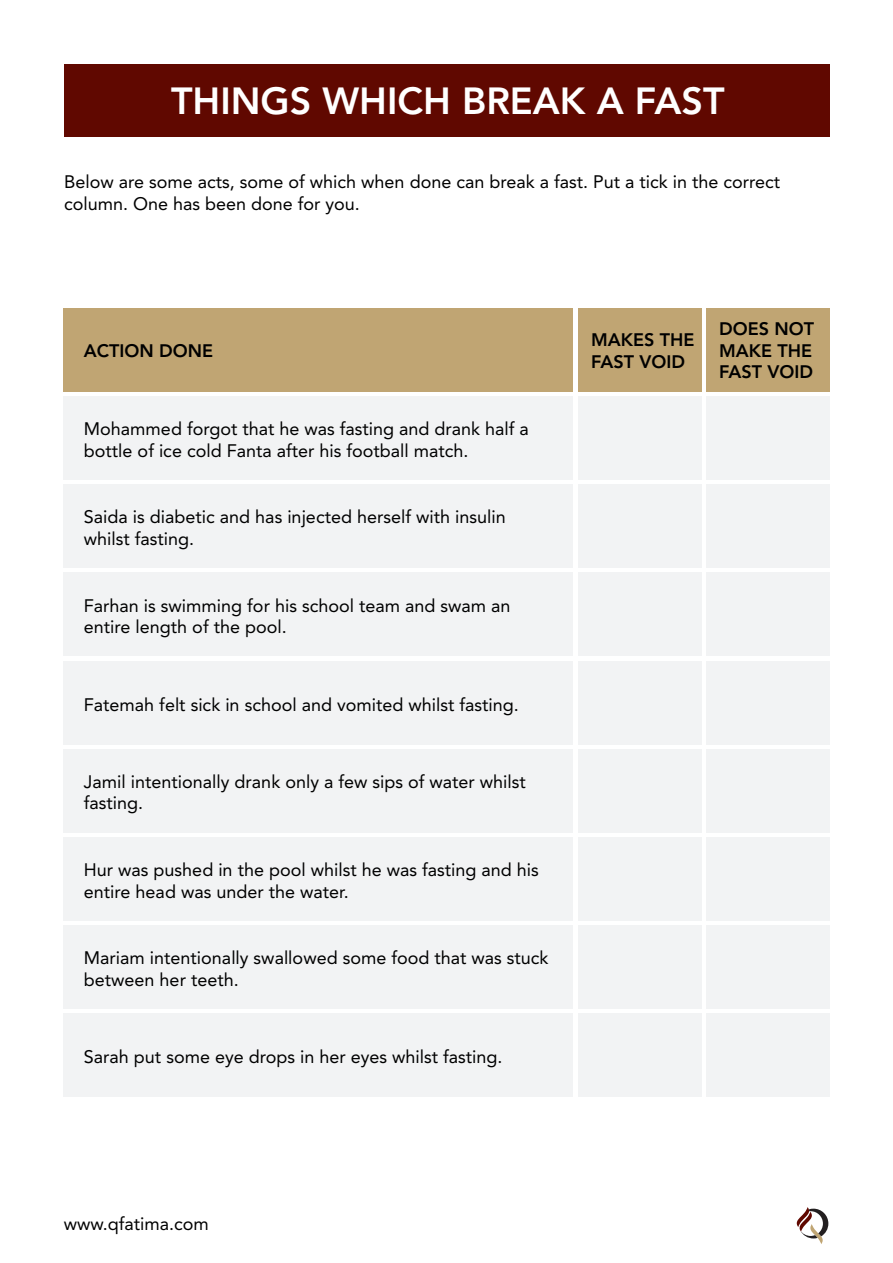
<style>
.page{position:relative;width:893px;height:1263px;background:#fff}
.page>*{position:absolute;margin:0;border:0;box-sizing:border-box;transform-origin:0 0}
.t1{font:800 37.5px "Avenir LT Std";color:#fff}
.t2{font:18px/21.6px "Avenir LT Std";color:#000}
.t3{font:800 18px/21.6px "Avenir LT Std";color:#000;text-align:justify}
</style>
<div class="page">
<div style="left:64px;top:64px;width:766px;height:73px;background:#600800"></div>
<svg style="left:796px;top:1207px;width:32px;height:37px"></svg>
<div style="left:64px;top:308px;width:509px;height:84px;background:#c0a573"></div>
<div style="left:706px;top:308px;width:124px;height:84px;background:#c0a573"></div>
<div style="left:578px;top:308px;width:123px;height:84px;background:#c0a573"></div>
<div style="left:64px;top:396px;width:509px;height:84px;background:#f2f3f4"></div>
<div style="left:706px;top:396px;width:124px;height:84px;background:#f2f3f4"></div>
<div style="left:578px;top:396px;width:123px;height:84px;background:#f2f3f4"></div>
<div style="left:64px;top:485px;width:509px;height:83px;background:#f2f3f4"></div>
<div style="left:706px;top:485px;width:124px;height:83px;background:#f2f3f4"></div>
<div style="left:578px;top:485px;width:123px;height:83px;background:#f2f3f4"></div>
<div style="left:64px;top:573px;width:509px;height:83px;background:#f2f3f4"></div>
<div style="left:706px;top:573px;width:124px;height:83px;background:#f2f3f4"></div>
<div style="left:578px;top:573px;width:123px;height:83px;background:#f2f3f4"></div>
<div style="left:64px;top:661px;width:509px;height:83px;background:#f2f3f4"></div>
<div style="left:706px;top:661px;width:124px;height:83px;background:#f2f3f4"></div>
<div style="left:578px;top:661px;width:123px;height:83px;background:#f2f3f4"></div>
<div style="left:64px;top:749px;width:509px;height:83px;background:#f2f3f4"></div>
<div style="left:706px;top:749px;width:124px;height:83px;background:#f2f3f4"></div>
<div style="left:578px;top:749px;width:123px;height:83px;background:#f2f3f4"></div>
<div style="left:64px;top:837px;width:509px;height:83px;background:#f2f3f4"></div>
<div style="left:706px;top:837px;width:124px;height:83px;background:#f2f3f4"></div>
<div style="left:578px;top:837px;width:123px;height:83px;background:#f2f3f4"></div>
<div style="left:64px;top:925px;width:509px;height:84px;background:#f2f3f4"></div>
<div style="left:706px;top:925px;width:124px;height:84px;background:#f2f3f4"></div>
<div style="left:578px;top:925px;width:123px;height:84px;background:#f2f3f4"></div>
<div style="left:64px;top:1013px;width:509px;height:84px;background:#f2f3f4"></div>
<div style="left:706px;top:1013px;width:124px;height:84px;background:#f2f3f4"></div>
<div style="left:578px;top:1013px;width:123px;height:84px;background:#f2f3f4"></div>
<h1 class="t1" style="left:171px;top:79px;width:555px">THINGS WHICH BREAK A FAST</h1>
<p class="t2" style="left:64px;top:171px;width:718px">Below are some acts, some of which when done can break a fast. Put a tick in the correct column. One has been done for you.</p>
<p class="t3" style="left:84px;top:340px;width:131px">ACTION DONE</p>
<p class="t2" style="left:84px;top:418px;width:446px">Mohammed forgot that he was fasting and drank half a bottle of ice cold Fanta after his football match.</p>
<p class="t2" style="left:84px;top:506px;width:423px">Saida is diabetic and has injected herself with insulin whilst fasting.</p>
<p class="t2" style="left:84px;top:595px;width:428px">Farhan is swimming for his school team and swam an entire length of the pool.</p>
<p class="t2" style="left:84px;top:694px;width:436px">Fatemah felt sick in school and vomited whilst fasting.</p>
<p class="t2" style="left:84px;top:771px;width:443px">Jamil intentionally drank only a few sips of water whilst fasting.</p>
<p class="t2" style="left:84px;top:859px;width:456px">Hur was pushed in the pool whilst he was fasting and his entire head was under the water.</p>
<p class="t2" style="left:84px;top:947px;width:466px">Mariam intentionally swallowed some food that was stuck between her teeth.</p>
<p class="t2" style="left:84px;top:1046px;width:420px">Sarah put some eye drops in her eyes whilst fasting.</p>
<p class="t3" style="left:591px;top:329px;width:105px">MAKES THE<br>FAST VOID</p>
<p class="t3" style="left:719px;top:318px;width:96px">DOES NOT MAKE THE FAST VOID</p>
<p class="t2" style="left:64px;top:1212px;width:147px">www.qfatima.com</p>
</div>
